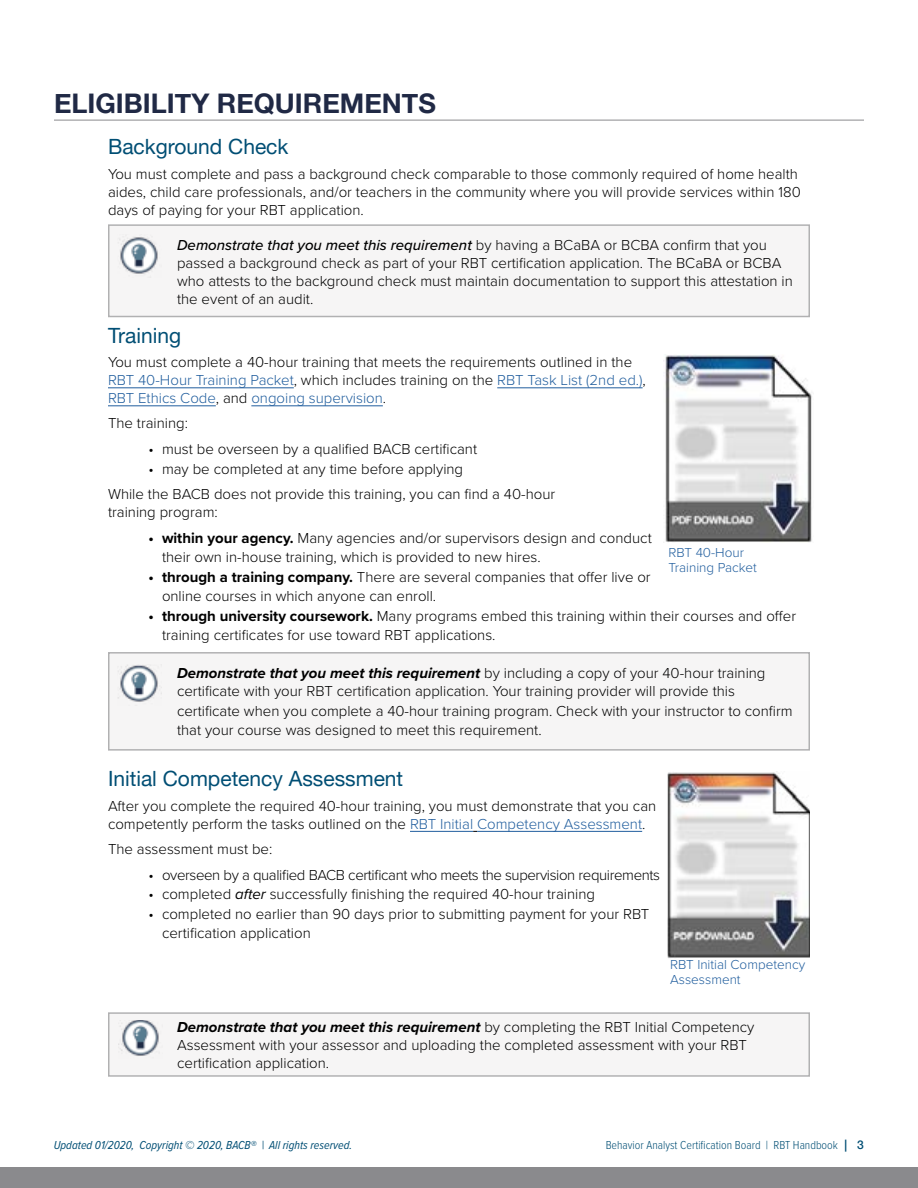
<style>
.page{position:relative;width:918px;height:1188px;background:#fff}
.page>*{position:absolute;margin:0;border:0;box-sizing:border-box;transform-origin:0 0}
.t1{font:700 27px "Helvetica Neue";color:#202945}
.t2{font:21px "Helvetica Neue LT Pro";color:#004e74}
.t3{font:300 15px/18px "Proxima Nova";color:#000}
.t4{font:300 15px "Proxima Nova";letter-spacing:-.025em;color:#000}
.t5{font:300 13.5px/15px "Proxima Nova";color:#215e9e}
.t6{font:italic 12px "Proxima Nova Cond";color:#004e74}
.t7{font:300 12px "Proxima Nova Cond";color:#004e74}
.s1{font-weight:500;font-style:italic}
.s2{color:#215e9e}
.s3{font-weight:700}
.s4{font-weight:700;font-style:italic}
.s5{font-weight:400;font-style:italic}
.s6{font-family:"Helvetica Neue";font-weight:500}
</style>
<div class="page">
<div style="left:0;top:1167px;width:918px;height:21px;background:#8a8a8d"></div>
<hr style="left:54px;top:120px;width:810px;height:1px;background:#8a8a8d">
<hr style="left:108px;top:388px;width:186px;height:1px;background:#215e9e">
<hr style="left:497px;top:388px;width:146px;height:1px;background:#215e9e">
<hr style="left:108px;top:406px;width:108px;height:1px;background:#215e9e">
<hr style="left:251px;top:406px;width:132px;height:1px;background:#215e9e">
<hr style="left:410px;top:831px;width:63px;height:1px;background:#215e9e">
<hr style="left:477px;top:831px;width:165px;height:1px;background:#215e9e">
<div style="left:108px;top:224px;width:702px;height:93px;background:#f6f5f5"></div>
<img style="left:119px;top:237px;width:39px;height:37px">
<div style="left:108px;top:652px;width:702px;height:99px;background:#f6f5f5"></div>
<img style="left:118px;top:665px;width:40px;height:37px">
<div style="left:108px;top:1012px;width:702px;height:65px;background:#f6f5f5"></div>
<img style="left:120px;top:1020px;width:39px;height:36px">
<img style="left:667px;top:772px;width:143px;height:186px">
<img style="left:663px;top:354px;width:149px;height:188px">
<h1 class="t1" style="left:54px;top:82px;width:383px">ELIGIBILITY REQUIREMENTS</h1>
<h2 class="t2" style="left:108px;top:134px;width:182px">Background Check</h2>
<p class="t3" style="left:108px;top:164px;width:694px">You must complete and pass a background check comparable to those commonly required of home health aides, child care professionals, and/or teachers in the community where you will provide services within 180 days of paying for your RBT application.</p>
<p class="t3" style="left:177px;top:235px;width:617px"><span class="s1">Demonstrate that you meet this requirement</span> by having a BCaBA or BCBA confirm that you passed a background check as part of your RBT certification application. The BCaBA or BCBA who attests to the background check must maintain documentation to support this attestation in the event of an audit.</p>
<h2 class="t2" style="left:108px;top:322px;width:75px">Training</h2>
<p class="t3" style="left:108px;top:353px;width:539px">You must complete a 40-hour training that meets the requirements outlined in the<br><span class="s2">RBT 40-Hour Training Packet</span>, which includes training on the <span class="s2">RBT Task List (2nd ed.)</span>,<br><span class="s2">RBT Ethics Code</span>, and <span class="s2">ongoing supervision</span>.</p>
<p class="t3" style="left:108px;top:413px;width:82px">The training:</p>
<p class="t3" style="left:148px;top:440px;width:330px">• must be overseen by a qualified BACB certificant</p>
<p class="t3" style="left:108px;top:456px;width:449px;line-height:24.8px;text-indent:40px">• may be completed at any time before applying<br>While the BACB does not provide this training, you can find a 40-hour</p>
<p class="t3" style="left:108px;top:502px;width:111px">training program:</p>
<p class="t3" style="left:162px;top:527px;width:491px;line-height:19.5px;text-indent:-14px"><span class="s3">• within your agency.</span> Many agencies and/or supervisors design and conduct their own in-house training, which is provided to new hires.</p>
<p class="t3" style="left:162px;top:566px;width:490px;line-height:19.5px;text-indent:-14px"><span class="s3">• through a training company.</span> There are several companies that offer live or online courses in which anyone can enroll.</p>
<p class="t3" style="left:162px;top:605px;width:636px;line-height:19.5px;text-indent:-14px"><span class="s3">• through university coursework.</span> Many programs embed this training within their courses and offer training certificates for use toward RBT applications.</p>
<p class="t3" style="left:177px;top:663px;width:590px"><span class="s4">Demonstrate that you meet this requirement</span> by including a copy of your 40-hour training certificate with your RBT certification application. Your training provider will provide this</p>
<p class="t3" style="left:177px;top:700px;width:617px;line-height:19.5px">certificate when you complete a 40-hour training program. Check with your instructor to confirm that your course was designed to meet this requirement.</p>
<h2 class="t2" style="left:108px;top:766px;width:297px">Initial Competency Assessment</h2>
<p class="t3" style="left:108px;top:796px;width:550px">After you complete the required 40-hour training, you must demonstrate that you can competently perform the tasks outlined on the <span class="s2">RBT Initial Competency Assessment</span>.</p>
<p class="t3" style="left:108px;top:839px;width:166px">The assessment must be:</p>
<p class="t4" style="left:148px;top:864px;width:513px">• overseen by a qualified BACB certificant who meets the supervision requirements</p>
<p class="t3" style="left:148px;top:885px;width:448px">• completed <span class="s5">after</span> successfully finishing the required 40-hour training</p>
<p class="t3" style="left:162px;top:903px;width:489px;line-height:19.5px;text-indent:-14px">• completed no earlier than 90 days prior to submitting payment for your RBT certification application</p>
<p class="t5" style="left:669px;top:544px;width:90px">RBT 40-Hour<br>Training Packet</p>
<p class="t5" style="left:670px;top:956px;width:136px">RBT Initial Competency<br>Assessment</p>
<p class="t3" style="left:177px;top:1017px;width:579px"><span class="s4">Demonstrate that you meet this requirement</span> by completing the RBT Initial Competency<br>Assessment with your assessor and uploading the completed assessment with your RBT certification application.</p>
<p class="t6" style="left:54px;top:1136px;width:300px">Updated 01/2020, Copyright © 2020, BACB® | All rights reserved.</p>
<p class="t7" style="left:606px;top:1136px;width:260px">Behavior Analyst Certification Board | RBT Handbook <span class="s6">| 3</span></p>
</div>
